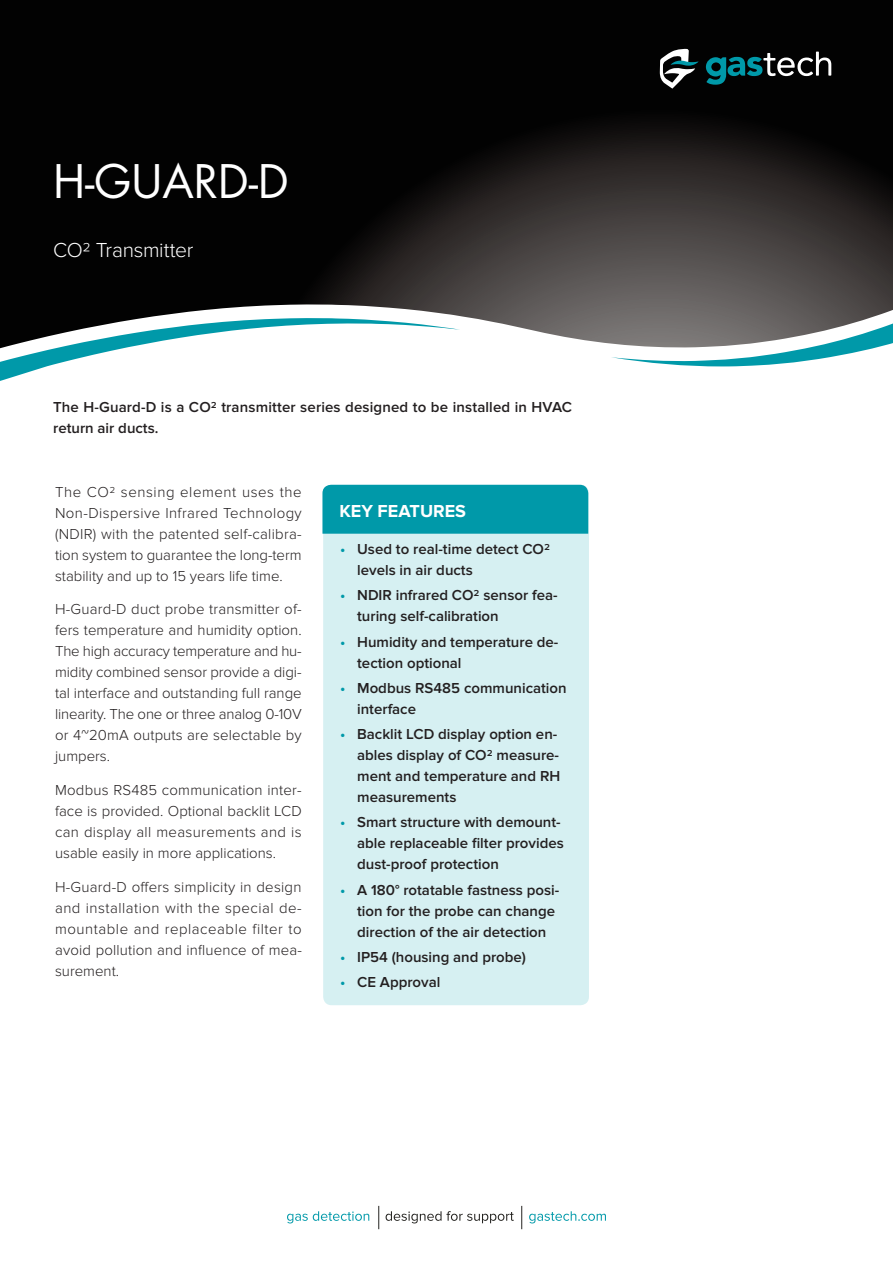
<style>
.page{position:relative;width:893px;height:1263px;background:#fff}
.page>*{position:absolute;margin:0;border:0;box-sizing:border-box;transform-origin:0 0}
.t1{font:45px "Futura";color:#fff}
.t2{font:300 21px "Proxima Nova";letter-spacing:-.015em;color:#fff}
.t3{font:700 18px "Proxima Nova";color:#fff}
.t4{font:300 15px/21px "Proxima Nova";color:#231f20;text-align:justify}
.t5{font:600 15px/21px "Proxima Nova";color:#231f20}
.s1{color:#0099a9}
</style>
<div class="page">
<svg style="left:0;top:0;width:893px;height:344px;background:#181717"></svg>
<svg style="left:0;top:318px;width:460px;height:63px"></svg>
<svg style="left:611px;top:316px;width:282px;height:50px"></svg>
<svg style="left:660px;top:49px;width:39px;height:40px"></svg>
<svg style="left:706px;top:52px;width:125px;height:33px;background:#203e41"></svg>
<div style="left:323px;top:485px;width:266px;height:520px;background:#d6f0f2;border-radius:9px"></div>
<div style="left:322px;top:485px;width:266px;height:49px;background:#0099a9"></div>
<svg style="left:287px;top:1211px;width:82px;height:12px"></svg>
<svg style="left:386px;top:1211px;width:128px;height:12px"></svg>
<svg style="left:529px;top:1211px;width:77px;height:12px"></svg>
<svg style="left:521px;top:1206px;width:1px;height:23px"></svg>
<svg style="left:378px;top:1206px;width:1px;height:23px"></svg>
<h1 class="t1" style="left:53px;top:150px;width:237px">H-GUARD-D</h1>
<h2 class="t2" style="left:53px;top:238px;width:142px">CO2 Transmitter</h2>
<p class="t5" style="left:53px;top:396px;width:520px">The H-Guard-D is a CO2 transmitter series designed to be installed in HVAC return air ducts.</p>
<p class="t4" style="left:55px;top:481px;width:248px">The CO2 sensing element uses the Non-Dispersive Infrared Technology (NDIR) with the patented self-calibra&shy;tion system to guarantee the long-term stability and up to 15 years life time.</p>
<p class="t4" style="left:55px;top:599px;width:248px">H-Guard-D duct probe transmitter of&shy;fers temperature and humidity option.<br>The high accuracy temperature and hu&shy;midity combined sensor provide a digi&shy;tal interface and outstanding full range linearity. The one or three analog 0-10V or 4~20mA outputs are selectable by jumpers.</p>
<p class="t4" style="left:55px;top:780px;width:248px">Modbus RS485 communication inter&shy;face is provided. Optional backlit LCD can display all measurements and is usable easily in more applications.</p>
<p class="t4" style="left:55px;top:876px;width:248px">H-Guard-D offers simplicity in design and installation with the special de&shy;mountable and replaceable filter to avoid pollution and influence of mea&shy;surement.</p>
<p class="t3" style="left:339px;top:501px;width:128px">KEY FEATURES</p>
<p class="t5" style="left:357px;top:539px;width:194px;text-indent:-17px"><span class="s1">•</span> Used to real-time detect CO2 levels in air ducts</p>
<p class="t5" style="left:357px;top:585px;width:202px;text-indent:-17px"><span class="s1">•</span> NDIR infrared CO2 sensor fea&shy;turing self-calibration</p>
<p class="t5" style="left:357px;top:631px;width:203px;text-indent:-17px"><span class="s1">•</span> Humidity and temperature de&shy;tection optional</p>
<p class="t5" style="left:357px;top:678px;width:211px;text-indent:-17px"><span class="s1">•</span> Modbus RS485 communication interface</p>
<p class="t5" style="left:357px;top:724px;width:205px;text-indent:-17px"><span class="s1">•</span> Backlit LCD display option en&shy;ables display of CO2 measure&shy;ment and temperature and RH measurements</p>
<p class="t5" style="left:357px;top:812px;width:208px;text-indent:-17px"><span class="s1">•</span> Smart structure with demount&shy;able replaceable filter provides dust-proof protection</p>
<p class="t5" style="left:357px;top:879px;width:204px;text-indent:-17px"><span class="s1">•</span> A 180° rotatable fastness posi&shy;tion for the probe can change direction of the air detection</p>
<p class="t5" style="left:340px;top:946px;width:187px"><span class="s1">•</span> IP54 (housing and probe)</p>
<p class="t5" style="left:340px;top:972px;width:102px"><span class="s1">•</span> CE Approval</p>
</div>
